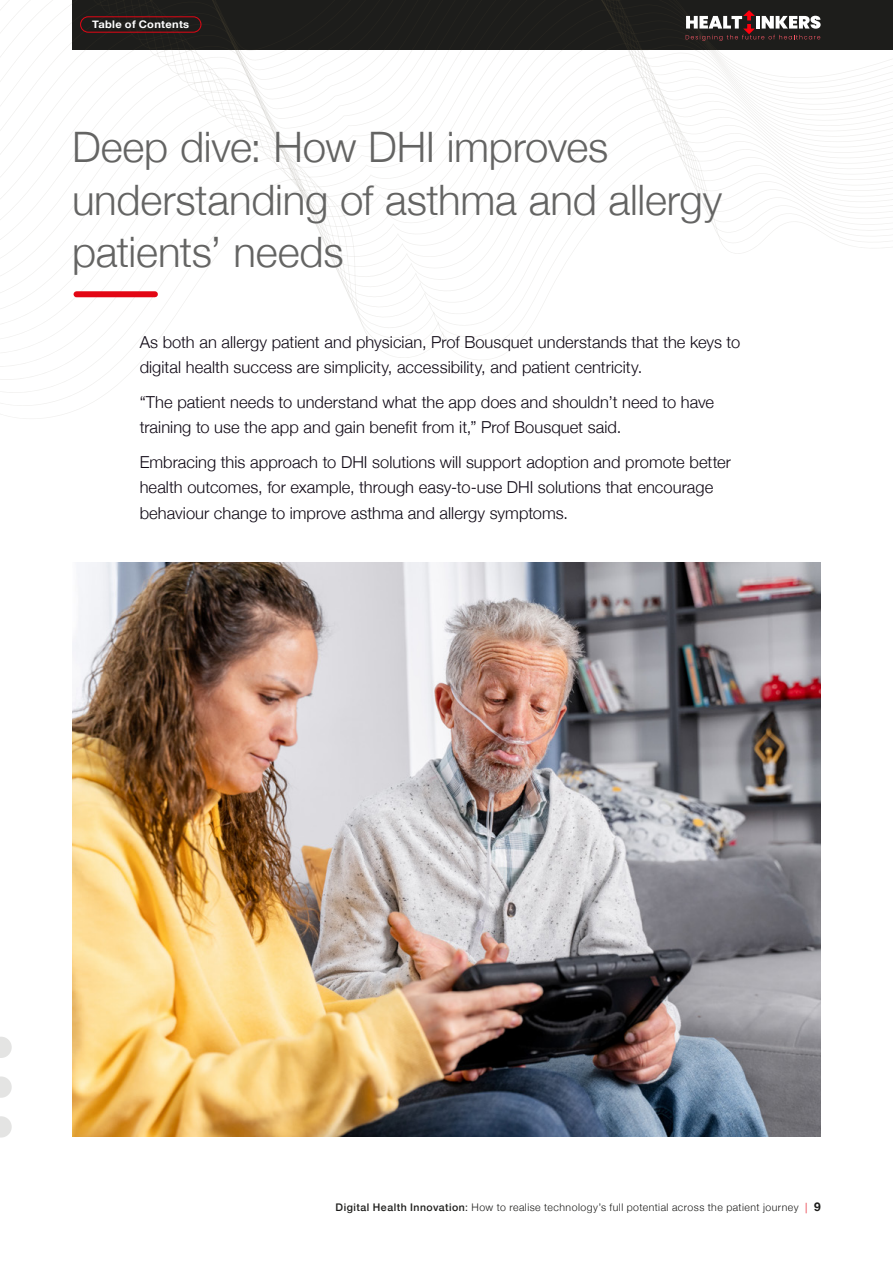
<style>
.page{position:relative;width:893px;height:1263px;background:#fff}
.page>*{position:absolute;margin:0;border:0;box-sizing:border-box;transform-origin:0 0}
.t1{font:300 42px/52.5px "Helvetica Neue";letter-spacing:-.005em;color:#646463}
.t2{font:300 16.5px/25.5px "Helvetica Neue";letter-spacing:.005em;color:#100915}
.t3{font:300 10.5px "Helvetica Neue";letter-spacing:.045em;color:#1d1d1b}
.t4{font:700 10.5px "Helvetica Neue";letter-spacing:.025em;color:#fff;scale:1.06 1}
.s1{font-weight:500}
.s2{font-weight:400}
.s3{color:#e30614}
.s4{font-weight:700;font-size:12px}
</style>
<div class="page">
<svg style="left:0;top:1037px;width:12px;height:21px"></svg>
<svg style="left:0;top:1076px;width:12px;height:22px"></svg>
<svg style="left:0;top:1116px;width:12px;height:21px"></svg>
<svg style="left:0;top:154px;width:893px;height:265px"></svg>
<div style="left:72px;top:0;width:821px;height:50px;background:#1d1d1b"></div>
<div style="left:80px;top:16px;width:121px;height:17px;border:1px solid #e30614;border-radius:8px"></div>
<div style="left:76px;top:291px;width:79px;height:6px;background:#e30614"></div>
<img style="left:72px;top:562px;width:749px;height:575px">
<p class="t4" style="left:92px;top:16px;width:93px">Table of Contents</p>
<h1 class="t1" style="left:72px;top:118px;width:652px">Deep dive: How DHI improves understanding of asthma and allergy patients’ needs</h1>
<p class="t2" style="left:140px;top:328px;width:602px">As both an allergy patient and physician, Prof Bousquet understands that the keys to digital health success are simplicity, accessibility, and patient centricity.</p>
<p class="t2" style="left:140px;top:388px;width:576px">“The patient needs to understand what the app does and shouldn’t need to have training to use the app and gain benefit from it,” Prof Bousquet said.</p>
<p class="t2" style="left:140px;top:448px;width:593px">Embracing this approach to DHI solutions will support adoption and promote better health outcomes, for example, through easy-to-use DHI solutions that encourage behaviour change to improve asthma and allergy symptoms.</p>
<p class="t3" style="left:336px;top:1198px;width:487px"><span class="s1">Digital Health Innovation</span><span class="s2">:</span> How to realise technology’s full potential across the patient journey <span class="s3">|</span> <span class="s4">9</span></p>
</div>
